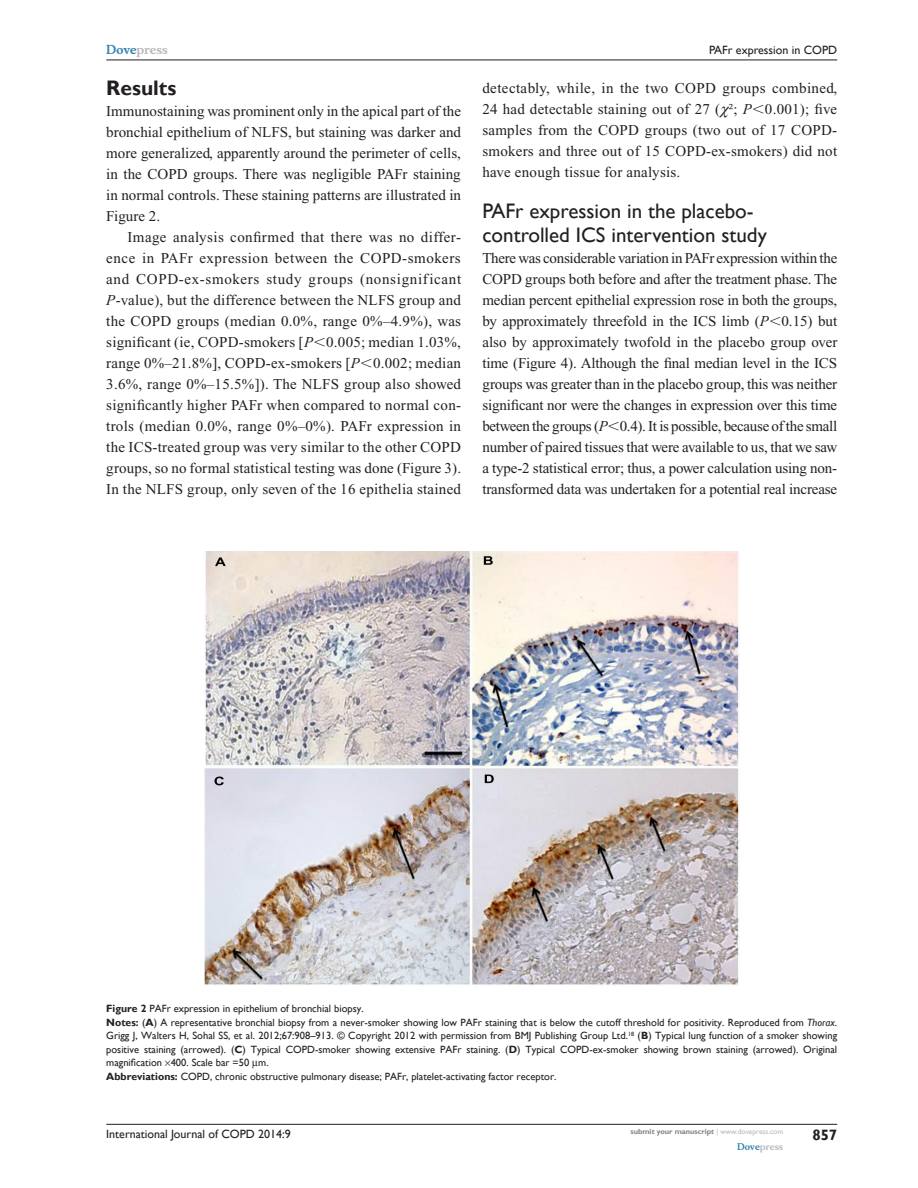
<style>
.page{position:relative;width:918px;height:1188px;background:#fff}
.page>*{position:absolute;margin:0;border:0;box-sizing:border-box;transform-origin:0 0}
.t1{font:21px/24px "Gill Sans";color:#231f20}
.t2{font:700 21px "Gill Sans";color:#231f20}
.TxF{font:15px/21px "Times New Roman";color:#231f20;text-align:justify}
.Tx{font:15px/21px "Times New Roman";letter-spacing:.015em;color:#231f20;text-align:justify}
.t3{font:700 15px "Gill Sans";color:#231f20}
.t4{font:12px "Gill Sans";color:#231f20}
.t5{font:700 12px "Musee";color:#b8b9bc}
.FC{font:10.5px/13.5px "Gill Sans";color:#231f20;text-align:justify}
.t6{font:700 9px "Musee";color:#b8b9bc}
.t7{font:700 7.5px "Gill Sans";color:#808285}
.s1{color:#3485ae}
.s2{font-style:italic}
.s3{font-family:"Mathematical Pi One"}
.s4{font-weight:700}
.s5{font-weight:400;color:#b8b9bc}
</style>
<div class="page">
<hr style="left:106px;top:1124px;width:731px;height:1px;background:#231f20">
<hr style="left:106px;top:60px;width:731px;height:1px;background:#231f20">
<img style="left:204px;top:551px;width:535px;height:435px">
<p class="t5" style="left:106px;top:43px;width:63px"><span class="s1">Dove</span>press</p>
<h1 class="t2" style="left:106px;top:76px;width:72px">Results</h1>
<p class="TxF" style="left:106px;top:101px;width:356px">Immunostaining was prominent only in the apical part of the bronchial epithelium of NLFS, but staining was darker and more generalized, apparently around the perimeter of cells, in the COPD groups. There was negligible PAFr staining in normal controls. These staining patterns are illustrated in Figure 2.</p>
<p class="Tx" style="left:106px;top:227px;width:357px;text-indent:21px">Image analysis confirmed that there was no differ&shy;ence in PAFr expression between the COPD-smokers and COPD-ex-smokers study groups (nonsignificant <span class="s2">P</span>-value), but the difference between the NLFS group and the COPD groups (median 0.0%, range 0%–4.9%), was significant (ie, COPD-smokers [<span class="s2">P</span><span class="s3">,</span>0.005; median 1.03%, range 0%–21.8%], COPD-ex-smokers [<span class="s2">P</span><span class="s3">,</span>0.002; median 3.6%, range 0%–15.5%]). The NLFS group also showed significantly higher PAFr when compared to normal con&shy;trols (median 0.0%, range 0%–0%). PAFr expression in the ICS-treated group was very similar to the other COPD groups, so no formal statistical testing was done (Figure 3).<br>In the NLFS group, only seven of the 16 epithelia stained</p>
<p class="t4" style="left:709px;top:43px;width:130px">PAFr expression in COPD</p>
<p class="Tx" style="left:482px;top:77px;width:356px">detectably, while, in the two COPD groups combined, 24 had detectable staining out of 27 ( ²; <span class="s2">P</span><span class="s3">,</span>0.001); five samples from the COPD groups (two out of 17 COPD&shy;smokers and three out of 15 COPD-ex-smokers) did not have enough tissue for analysis.</p>
<h2 class="t1" style="left:482px;top:200px;width:286px">PAFr expression in the placebo&shy;controlled ICS intervention study</h2>
<p class="TxF" style="left:482px;top:248px;width:357px">There was considerable variation in PAFr expression within the COPD groups both before and after the treatment phase. The median percent epithelial expression rose in both the groups, by approximately threefold in the ICS limb (<span class="s2">P</span><span class="s3">,</span>0.15) but also by approximately twofold in the placebo group over time (Figure 4). Although the final median level in the ICS groups was greater than in the placebo group, this was neither significant nor were the changes in expression over this time between the groups (<span class="s2">P</span><span class="s3">,</span>0.4). It is possible, because of the small number of paired tissues that were available to us, that we saw a type-2 statistical error; thus, a power calculation using non&shy;transformed data was undertaken for a potential real increase</p>
<p class="FC" style="left:106px;top:1002px;width:259px"><span class="s4">Figure 2</span> PAFr expression in epithelium of bronchial biopsy.</p>
<p class="FC" style="left:106px;top:1015px;width:732px"><span class="s4">Notes:</span> (<span class="s4">A</span>) A representative bronchial biopsy from a never-smoker showing low PAFr staining that is below the cutoff threshold for positivity. Reproduced from <span class="s2">Thorax</span>.<br>Grigg J, Walters H, Sohal SS, et al. 2012;67:908–913. © Copyright 2012 with permission from BMJ Publishing Group Ltd.<sup>18</sup> (<span class="s4">B</span>) Typical lung function of a smoker showing positive staining (arrowed). (<span class="s4">C</span>) Typical COPD-smoker showing extensive PAFr staining. (<span class="s4">D</span>) Typical COPD-ex-smoker showing brown staining (arrowed). Original magnification 400. Scale bar =50 m.</p>
<p class="FC" style="left:106px;top:1069px;width:452px"><span class="s4">Abbreviations:</span> COPD, chronic obstructive pulmonary disease; PAFr, platelet-activating factor receptor.</p>
<p class="t4" style="left:106px;top:1127px;width:186px">International Journal of COPD 2014:9</p>
<p class="t7" style="left:631px;top:1127px;width:154px">submit your manuscript <span class="s5">| www.dovepress.com</span></p>
<p class="t6" style="left:737px;top:1141px;width:48px"><span class="s1">Dove</span>press</p>
<p class="t3" style="left:812px;top:1126px;width:26px">857</p>
</div>
